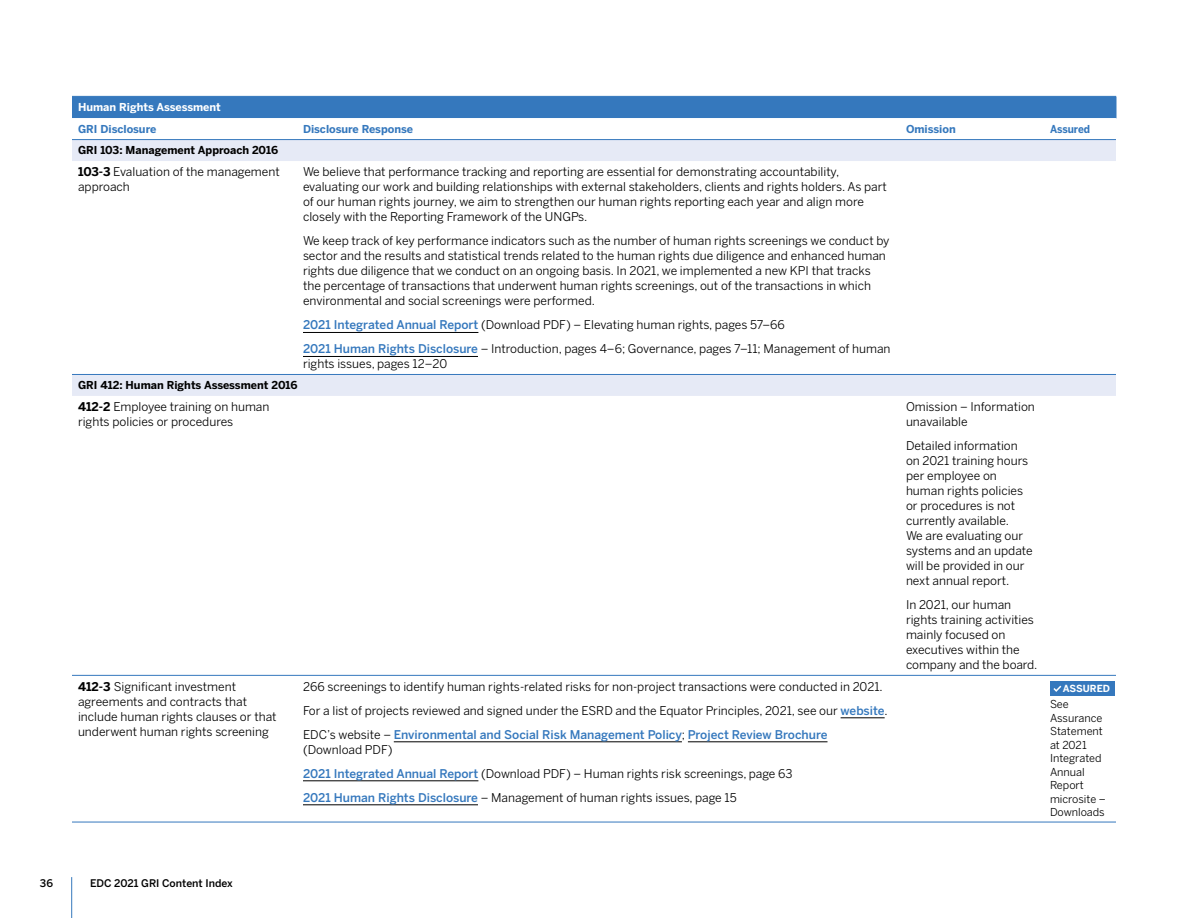
<style>
.page{position:relative;width:1188px;height:918px;background:#fff}
.page>*{position:absolute;margin:0;border:0;box-sizing:border-box;transform-origin:0 0}
.Table_Body{font:12px/15px "Benton Sans";color:#000}
.Table_Body-2{font:500 12px/15px "Benton Sans";color:#3578bd}
.Footnotes{font:10.8px/13.5px "Benton Sans";color:#000}
.table_title{font:700 10.8px "Benton Sans";color:#000}
.table_title-2{font:700 10.8px "Benton Sans";color:#3578bd}
.table_title-3{font:700 10.8px "Benton Sans";color:#fff}
.table_title-4{font:700 10.8px "Benton Sans";color:#3578bd;scale:.93 1}
.t1{font:500 10.5px "Benton Sans";color:#000}
.Body{font:700 9.75px "Benton Sans";letter-spacing:-.005em;color:#fff}
.s1{font-weight:700}
.s2{font-weight:500;color:#3578bd}
.s3{font-weight:400;color:#000}
</style>
<div class="page">
<hr style="left:71px;top:877px;width:1px;height:41px;background:#3578bd">
<svg style="left:72px;top:140px;width:1044px;height:256px"></svg>
<div style="left:72px;top:96px;width:1045px;height:23px;background:#3578bd"></div>
<hr style="left:1044px;top:96px;width:72px;height:1px;background:#3578bd">
<hr style="left:72px;top:118px;width:225px;height:1px;background:#fff">
<hr style="left:297px;top:118px;width:603px;height:1px;background:#fff">
<hr style="left:900px;top:118px;width:144px;height:1px;background:#fff">
<hr style="left:1044px;top:118px;width:72px;height:1px;background:#fff">
<hr style="left:72px;top:139px;width:225px;height:1px;background:#3578bd">
<hr style="left:297px;top:139px;width:603px;height:1px;background:#3578bd">
<hr style="left:900px;top:139px;width:144px;height:1px;background:#3578bd">
<hr style="left:1044px;top:139px;width:72px;height:1px;background:#3578bd">
<hr style="left:72px;top:675px;width:225px;height:1px;background:#3578bd">
<hr style="left:297px;top:675px;width:603px;height:1px;background:#3578bd">
<hr style="left:900px;top:675px;width:144px;height:1px;background:#3578bd">
<hr style="left:1044px;top:675px;width:72px;height:1px;background:#3578bd">
<hr style="left:72px;top:822px;width:225px;height:1px;background:#3578bd">
<hr style="left:297px;top:822px;width:603px;height:1px;background:#3578bd">
<hr style="left:900px;top:822px;width:144px;height:1px;background:#3578bd">
<hr style="left:1044px;top:822px;width:72px;height:1px;background:#3578bd">
<hr style="left:72px;top:374px;width:225px;height:1px;background:#3578bd">
<hr style="left:297px;top:374px;width:603px;height:1px;background:#3578bd">
<hr style="left:900px;top:374px;width:144px;height:1px;background:#3578bd">
<hr style="left:1044px;top:374px;width:72px;height:1px;background:#3578bd">
<hr style="left:303px;top:332px;width:175px;height:1px;background:#000">
<hr style="left:303px;top:356px;width:175px;height:1px;background:#000">
<hr style="left:841px;top:718px;width:44px;height:1px;background:#000">
<hr style="left:394px;top:742px;width:288px;height:1px;background:#000">
<hr style="left:688px;top:742px;width:140px;height:1px;background:#000">
<hr style="left:303px;top:781px;width:175px;height:1px;background:#000">
<hr style="left:303px;top:805px;width:175px;height:1px;background:#000">
<div style="left:1050px;top:681px;width:65px;height:15px;background:#3578bd"></div>
<svg style="left:1053px;top:685px;width:9px;height:7px"></svg>
<p class="table_title-3" style="left:78px;top:101px;width:144px">Human Rights Assessment</p>
<p class="table_title-2" style="left:78px;top:123px;width:80px">GRI Disclosure</p>
<p class="table_title-2" style="left:303px;top:123px;width:112px">Disclosure Response</p>
<p class="table_title-2" style="left:906px;top:123px;width:51px">Omission</p>
<p class="table_title-4" style="left:1050px;top:123px;width:45px">Assured</p>
<p class="table_title" style="left:78px;top:144px;width:202px">GRI 103: Management Approach 2016</p>
<p class="Table_Body" style="left:78px;top:164px;width:203px"><span class="s1">103-3</span> Evaluation of the management approach</p>
<p class="Table_Body" style="left:303px;top:164px;width:585px">We believe that performance tracking and reporting are essential for demonstrating accountability, evaluating our work and building relationships with external stakeholders, clients and rights holders. As part of our human rights journey, we aim to strengthen our human rights reporting each year and align more closely with the Reporting Framework of the UNGPs.</p>
<p class="Table_Body" style="left:303px;top:233px;width:588px">We keep track of key performance indicators such as the number of human rights screenings we conduct by sector and the results and statistical trends related to the human rights due diligence and enhanced human rights due diligence that we conduct on an ongoing basis. In 2021, we implemented a new KPI that tracks the percentage of transactions that underwent human rights screenings, out of the transactions in which environmental and social screenings were performed.</p>
<p class="Table_Body" style="left:303px;top:317px;width:483px"><span class="s2">2021 Integrated Annual Report</span> (Download PDF) – Elevating human rights, pages 57–66</p>
<p class="Table_Body" style="left:303px;top:341px;width:589px"><span class="s2">2021 Human Rights Disclosure</span> – Introduction, pages 4–6; Governance, pages 7–11; Management of human rights issues, pages 12–20</p>
<p class="table_title" style="left:78px;top:379px;width:221px">GRI 412: Human Rights Assessment 2016</p>
<p class="Table_Body" style="left:78px;top:399px;width:193px"><span class="s1">412-2</span> Employee training on human rights policies or procedures</p>
<p class="Table_Body" style="left:906px;top:399px;width:130px">Omission – Information unavailable</p>
<p class="Table_Body" style="left:906px;top:438px;width:128px">Detailed information on 2021 training hours per employee on human rights policies or procedures is not currently available.<br>We are evaluating our systems and an update will be provided in our next annual report.</p>
<p class="Table_Body" style="left:906px;top:597px;width:133px">In 2021, our human rights training activities mainly focused on executives within the company and the board.</p>
<p class="Table_Body" style="left:78px;top:679px;width:200px"><span class="s1">412-3</span> Significant investment agreements and contracts that include human rights clauses or that underwent human rights screening</p>
<p class="Table_Body" style="left:303px;top:679px;width:581px">266 screenings to identify human rights-related risks for non-project transactions were conducted in 2021.</p>
<p class="Body" style="left:1063px;top:683px;width:49px">ASSURED</p>
<p class="Footnotes" style="left:1050px;top:697px;width:57px">See<br>Assurance<br>Statement at 2021<br>Integrated<br>Annual<br>Report microsite –<br>Downloads</p>
<p class="Table_Body" style="left:303px;top:703px;width:586px">For a list of projects reviewed and signed under the ESRD and the Equator Principles, 2021, see our <span class="s2">website</span>.</p>
<p class="Table_Body-2" style="left:303px;top:727px;width:526px"><span class="s3">EDC’s website –</span> Environmental and Social Risk Management Policy<span class="s3">;</span> Project Review Brochure <span class="s3">(Download PDF)</span></p>
<p class="Table_Body" style="left:303px;top:766px;width:491px"><span class="s2">2021 Integrated Annual Report</span> (Download PDF) – Human rights risk screenings, page 63</p>
<p class="Table_Body" style="left:303px;top:790px;width:435px"><span class="s2">2021 Human Rights Disclosure</span> – Management of human rights issues, page 15</p>
<p class="t1" style="left:40px;top:877px;width:15px">36</p>
<p class="t1" style="left:90px;top:877px;width:144px">EDC 2021 GRI Content Index</p>
</div>
